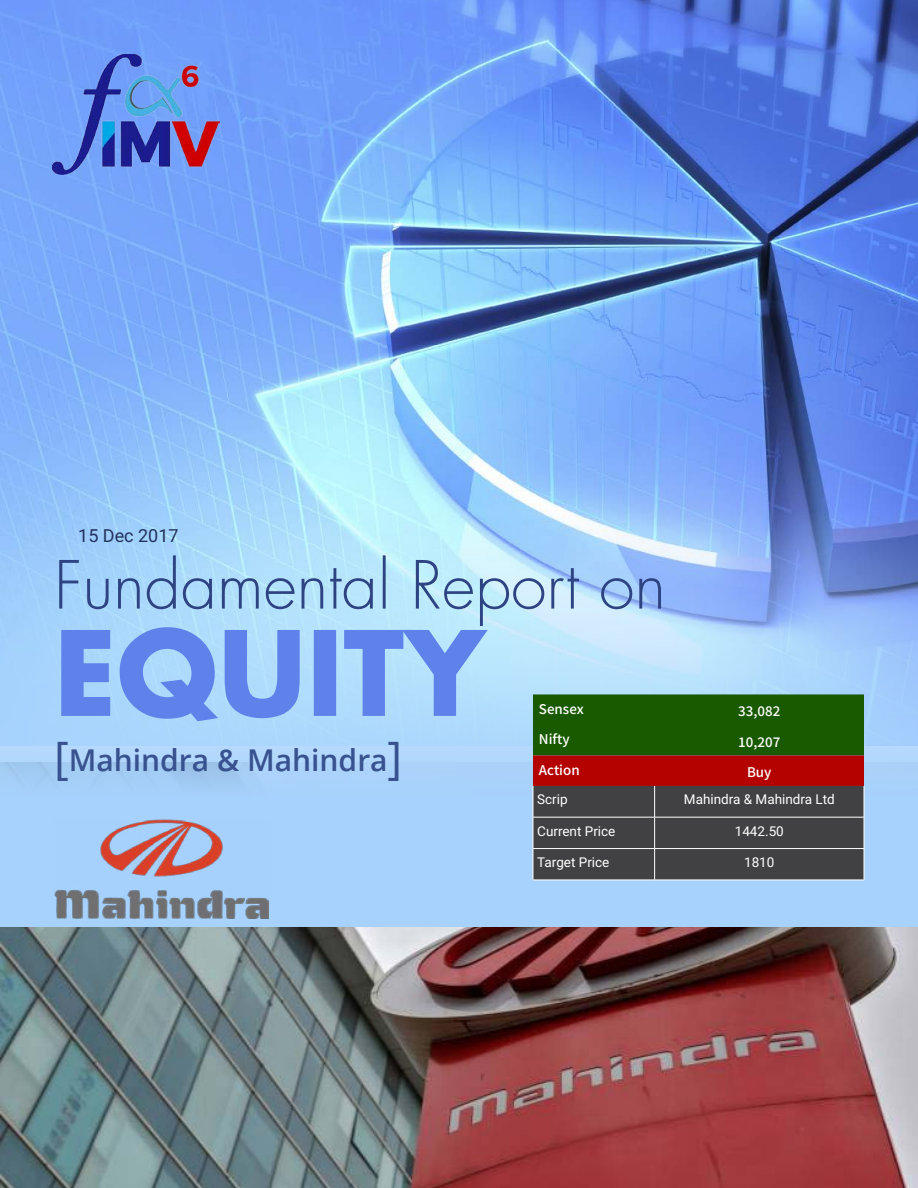
<style>
.page{position:relative;width:918px;height:1188px;background:#fff}
.page>*{position:absolute;margin:0;border:0;box-sizing:border-box;transform-origin:0 0}
.t1{font:700 114px "Futura";color:#5f82ea}
.t2{font:300 64.5px "Futura";color:#2e4382}
.t3{font:600 30px "Open Sans";color:#38528f}
.t4{font:18px "Roboto";color:#21325d}
.t5{font:500 15px "Mada";color:#fff}
.t6{font:13.5px "Roboto";color:#fff}
.s1{font-weight:400;font-size:44.7px}
</style>
<div class="page">
<img style="left:0;top:927px;width:918px;height:261px">
<img style="left:0;top:0;width:918px;height:510px">
<svg style="left:0;top:510px;width:918px;height:417px;background:#a9d2fa"></svg>
<svg style="left:533px;top:694px;width:331px;height:186px;background:#484023"></svg>
<hr style="left:533px;top:786px;width:1px;height:31px;background:#fff">
<hr style="left:654px;top:786px;width:1px;height:31px;background:#fff">
<hr style="left:864px;top:786px;width:1px;height:31px;background:#fff">
<hr style="left:533px;top:817px;width:122px;height:1px;background:#fff">
<hr style="left:533px;top:817px;width:1px;height:31px;background:#fff">
<hr style="left:655px;top:817px;width:209px;height:1px;background:#fff">
<hr style="left:654px;top:817px;width:1px;height:31px;background:#fff">
<hr style="left:864px;top:817px;width:1px;height:31px;background:#fff">
<hr style="left:533px;top:848px;width:122px;height:1px;background:#fff">
<hr style="left:533px;top:849px;width:1px;height:31px;background:#fff">
<hr style="left:655px;top:848px;width:209px;height:1px;background:#fff">
<hr style="left:654px;top:849px;width:1px;height:31px;background:#fff">
<hr style="left:864px;top:849px;width:1px;height:31px;background:#fff">
<hr style="left:533px;top:880px;width:122px;height:1px;background:#fff">
<hr style="left:655px;top:880px;width:209px;height:1px;background:#fff">
<img style="left:53px;top:54px;width:167px;height:121px">
<img style="left:55px;top:820px;width:213px;height:98px">
<h3 class="t4" style="left:78px;top:523px;width:102px">15 Dec 2017</h3>
<h2 class="t2" style="left:54px;top:544px;width:613px">Fundamental Report on</h2>
<h1 class="t1" style="left:54px;top:594px;width:433px">EQUITY</h1>
<h3 class="t3" style="left:54px;top:740px;width:350px"><span class="s1">[</span>Mahindra &amp; Mahindra<span class="s1">]</span></h3>
<p class="t5" style="left:539px;top:701px;width:46px">Sensex</p>
<p class="t5" style="left:738px;top:703px;width:44px">33,082</p>
<p class="t5" style="left:539px;top:731px;width:32px">Nifty</p>
<p class="t5" style="left:738px;top:734px;width:44px">10,207</p>
<p class="t5" style="left:539px;top:762px;width:42px">Action</p>
<p class="t5" style="left:747px;top:764px;width:26px">Buy</p>
<p class="t6" style="left:537px;top:790px;width:32px">Scrip</p>
<p class="t6" style="left:684px;top:790px;width:152px">Mahindra &amp; Mahindra Ltd</p>
<p class="t6" style="left:537px;top:822px;width:80px">Current Price</p>
<p class="t6" style="left:735px;top:822px;width:51px">1442.50</p>
<p class="t6" style="left:537px;top:853px;width:74px">Target Price</p>
<p class="t6" style="left:744px;top:853px;width:32px">1810</p>
</div>
